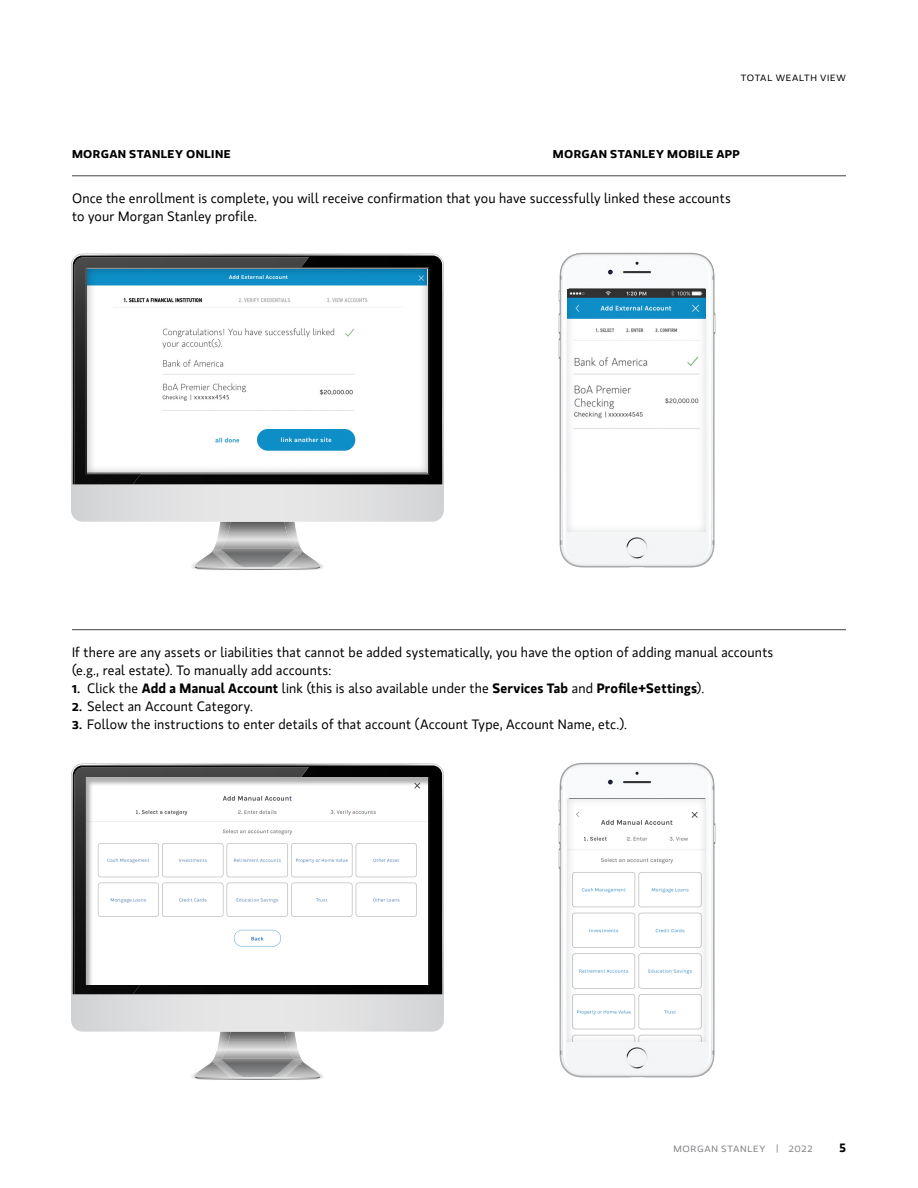
<style>
.page{position:relative;width:918px;height:1188px;background:#fff}
.page>*{position:absolute;margin:0;border:0;box-sizing:border-box;transform-origin:0 0}
.Body__G-Reg__1st{font:13.5px/18px "MS Gloriola II Std";letter-spacing:.015em;color:#000}
.t1{font:700 12px "MS Gloriola II Std";color:#000}
.Body_Subhead{font:700 11.25px "MS Gloriola II Std";letter-spacing:.03em;color:#000;scale:1.1 1}
.t2{font:9px "MS Gloriola II Std";letter-spacing:.07em;color:#808285;scale:1.1 1}
.t3{font:9px "MS Gloriola II Std";letter-spacing:.075em;color:#000;scale:1.1 1}
.s1{font-weight:700;font-size:11.25px}
.s2{font-weight:700}
</style>
<div class="page">
<div style="left:73px;top:765px;width:369px;height:229px;background:#020202"></div>
<img style="left:74px;top:767px;width:235px;height:28px">
<img style="left:74px;top:795px;width:29px;height:199px">
<img style="left:103px;top:987px;width:38px;height:7px">
<svg style="left:71px;top:994px;width:373px;height:86px"></svg>
<div style="left:87px;top:777px;width:343px;height:210px;background:#000;opacity:.32"></div>
<img style="left:558px;top:762px;width:158px;height:316px">
<div style="left:566px;top:799px;width:140px;height:244px;background:#808285;opacity:.3"></div>
<hr style="left:72px;top:629px;width:774px;height:1px;background:#000">
<hr style="left:72px;top:176px;width:774px;height:1px;background:#000">
<svg style="left:73px;top:256px;width:369px;height:228px;background:#090909"></svg>
<img style="left:74px;top:257px;width:235px;height:28px">
<img style="left:74px;top:285px;width:29px;height:199px">
<img style="left:103px;top:475px;width:38px;height:9px">
<svg style="left:71px;top:484px;width:373px;height:86px"></svg>
<div style="left:87px;top:269px;width:342px;height:205px;background:#000;opacity:.32"></div>
<img style="left:558px;top:252px;width:158px;height:316px">
<div style="left:566px;top:288px;width:140px;height:245px;background:#808285;opacity:.3"></div>
<div style="left:580px;top:483px;width:114px;height:34px;background:#fff"></div>
<p class="t3" style="left:741px;top:72px;width:97px">TOTAL WEALTH VIEW</p>
<p class="Body_Subhead" style="left:72px;top:146px;width:146px">MORGAN STANLEY ONLINE</p>
<p class="Body_Subhead" style="left:553px;top:146px;width:171px">MORGAN STANLEY MOBILE APP</p>
<p class="Body__G-Reg__1st" style="left:72px;top:188px;width:660px">Once the enrollment is complete, you will receive confirmation that you have successfully linked these accounts to your Morgan Stanley profile.</p>
<p class="Body__G-Reg__1st" style="left:72px;top:643px;width:703px">If there are any assets or liabilities that cannot be added systematically, you have the option of adding manual accounts (e.g., real estate). To manually add accounts:</p>
<p class="Body__G-Reg__1st" style="left:72px;top:679px;width:634px"><span class="s1">1.</span> Click the <span class="s2">Add a Manual Account</span> link (this is also available under the <span class="s2">Services Tab</span> and <span class="s2">Profile+Settings</span>).</p>
<p class="Body__G-Reg__1st" style="left:72px;top:697px;width:183px"><span class="s1">2.</span> Select an Account Category.</p>
<p class="Body__G-Reg__1st" style="left:72px;top:715px;width:557px"><span class="s1">3.</span> Follow the instructions to enter details of that account (Account Type, Account Name, etc.).</p>
<p class="t2" style="left:673px;top:1143px;width:128px">MORGAN STANLEY | 2022</p>
<p class="t1" style="left:840px;top:1139px;width:8px">5</p>
</div>
